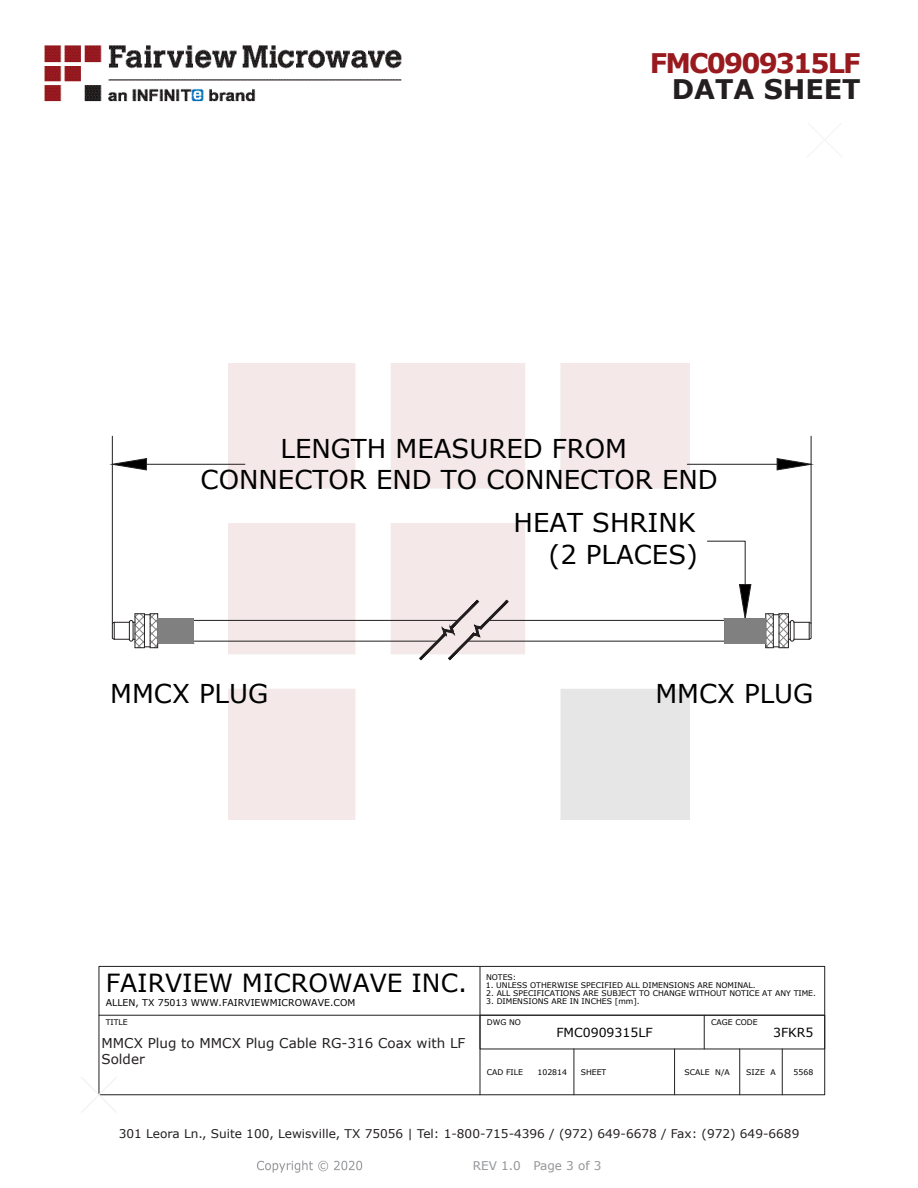
<style>
.page{position:relative;width:918px;height:1188px;background:#fff}
.page>*{position:absolute;margin:0;border:0;box-sizing:border-box;transform-origin:0 0}
.FM{font:700 27px "Verdana";letter-spacing:-.07em;color:#981a1e}
.t1{font:700 27px "Verdana";color:#231f20}
.t2{font:25.95px/31.8px "Verdana";color:#000;text-align:center}
.t3{font:25.05px "Verdana";color:#000}
.FM-2{font:13.5px/16.2px "Verdana";color:#231f20}
.t4{font:12.45px "Verdana";color:#000}
.t5{font:12px "Verdana";color:#231f20}
.REV_Info{font:12px "Verdana";color:#939598}
.t6{font:9.3px "Verdana";color:#000}
.t7{font:7.8px "Verdana";color:#000}
</style>
<div class="page">
<img style="left:44px;top:45px;width:358px;height:57px">
<img style="left:257px;top:1160px;width:106px;height:13px">
<div style="left:98px;top:966px;width:727px;height:129px;border:1px solid #231f20"></div>
<hr style="left:99px;top:1015px;width:726px;height:1px;background:#231f20">
<hr style="left:480px;top:966px;width:1px;height:129px;background:#231f20">
<div style="left:480px;top:1015px;width:345px;height:34px;border:1px solid #231f20"></div>
<hr style="left:704px;top:1015px;width:1px;height:34px;background:#231f20">
<hr style="left:573px;top:1049px;width:1px;height:46px;background:#231f20">
<hr style="left:782px;top:1049px;width:1px;height:46px;background:#231f20">
<hr style="left:674px;top:1049px;width:1px;height:46px;background:#231f20">
<hr style="left:739px;top:1049px;width:1px;height:46px;background:#231f20">
<svg style="left:81px;top:1076px;width:36px;height:37px"></svg>
<svg style="left:808px;top:123px;width:34px;height:34px"></svg>
<hr style="left:811px;top:436px;width:1px;height:187px;background:#231f20">
<hr style="left:146px;top:464px;width:99px;height:1px;background:#231f20">
<hr style="left:687px;top:464px;width:90px;height:1px;background:#231f20">
<svg style="left:113px;top:458px;width:34px;height:13px"></svg>
<svg style="left:776px;top:458px;width:36px;height:13px"></svg>
<hr style="left:112px;top:436px;width:1px;height:187px;background:#231f20">
<svg style="left:419px;top:600px;width:90px;height:60px;background:#ddd3d3"></svg>
<hr style="left:488px;top:620px;width:237px;height:1px;background:#231f20">
<hr style="left:467px;top:641px;width:258px;height:1px;background:#231f20">
<hr style="left:193px;top:620px;width:266px;height:1px;background:#231f20">
<hr style="left:193px;top:641px;width:245px;height:1px;background:#231f20">
<svg style="left:707px;top:540px;width:105px;height:108px"></svg>
<svg style="left:111px;top:613px;width:83px;height:35px"></svg>
<p class="FM" style="left:650px;top:44px;width:213px">FMC0909315LF</p>
<p class="t1" style="left:672px;top:70px;width:191px">DATA SHEET</p>
<p class="t2" style="left:201px;top:432px;width:519px">LENGTH MEASURED FROM<br>CONNECTOR END TO CONNECTOR END</p>
<p class="t2" style="left:110px;top:678px;width:159px">MMCX PLUG</p>
<p class="t2" style="left:514px;top:506px;width:186px;line-height:32.2px;text-align:right">HEAT SHRINK (2 PLACES)</p>
<p class="t2" style="left:655px;top:678px;width:159px">MMCX PLUG</p>
<p class="t3" style="left:106px;top:966px;width:363px">FAIRVIEW MICROWAVE INC.</p>
<p class="t6" style="left:106px;top:996px;width:251px">ALLEN, TX 75013 WWW.FAIRVIEWMICROWAVE.COM</p>
<p class="t7" style="left:106px;top:1016px;width:24px">TITLE</p>
<p class="FM-2" style="left:102px;top:1035px;width:365px">MMCX Plug to MMCX Plug Cable RG-316 Coax with LF<br>Solder</p>
<p class="t7" style="left:486px;top:971px;width:32px">NOTES:</p>
<p class="t7" style="left:486px;top:980px;width:271px">1. UNLESS OTHERWISE SPECIFIED ALL DIMENSIONS ARE NOMINAL.</p>
<p class="t7" style="left:486px;top:988px;width:331px">2. ALL SPECIFICATIONS ARE SUBJECT TO CHANGE WITHOUT NOTICE AT ANY TIME.</p>
<p class="t7" style="left:486px;top:996px;width:155px">3. DIMENSIONS ARE IN INCHES [mm].</p>
<p class="t7" style="left:487px;top:1016px;width:36px">DWG NO</p>
<p class="t7" style="left:711px;top:1016px;width:48px">CAGE CODE</p>
<p class="t4" style="left:556px;top:1024px;width:98px">FMC0909315LF</p>
<p class="t4" style="left:773px;top:1024px;width:42px">3FKR5</p>
<p class="t7" style="left:487px;top:1067px;width:38px">CAD FILE</p>
<p class="t7" style="left:538px;top:1067px;width:31px">102814</p>
<p class="t7" style="left:685px;top:1067px;width:47px">SCALE N/A</p>
<p class="t7" style="left:746px;top:1067px;width:31px">SIZE A</p>
<p class="t7" style="left:794px;top:1067px;width:21px">5568</p>
<p class="t7" style="left:581px;top:1067px;width:27px">SHEET</p>
<h3 class="t5" style="left:119px;top:1125px;width:682px">301 Leora Ln., Suite 100, Lewisville, TX 75056 | Tel: 1-800-715-4396 / (972) 649-6678 / Fax: (972) 649-6689</h3>
<p class="REV_Info" style="left:473px;top:1157px;width:130px">REV 1.0 Page 3 of 3</p>
</div>
